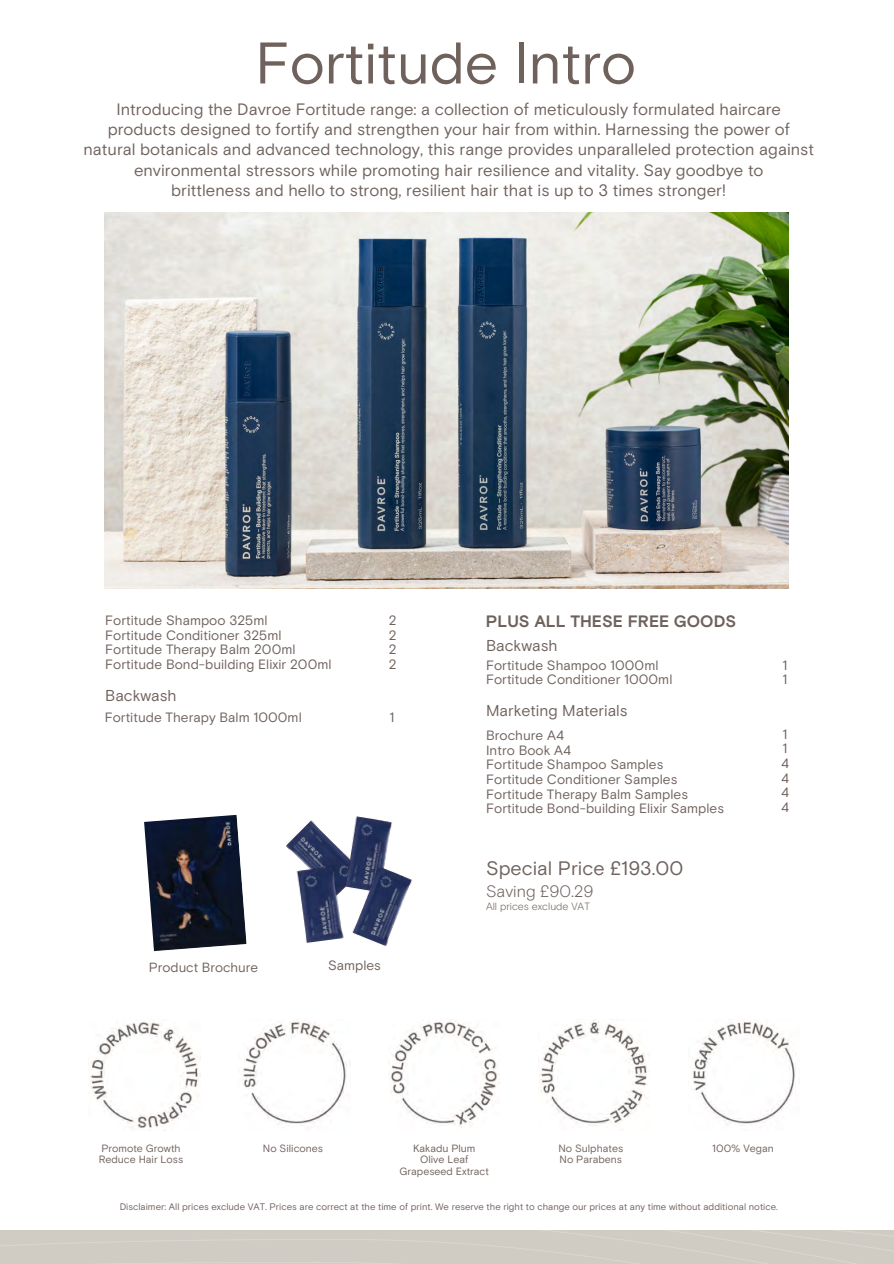
<style>
.page{position:relative;width:894px;height:1264px;background:#fff}
.page>*{position:absolute;margin:0;border:0;box-sizing:border-box;transform-origin:0 0}
.t1{font:58.5px "Basis Grotesque Pro";letter-spacing:-.005em;color:#6f625d}
.t2{font:19.5px "Basis Grotesque Pro";color:#6f625d}
.t3{font:16.5px/20.2px "Basis Grotesque Pro";color:#6f625d;text-align:center}
.t4{font:700 16.5px "Basis Grotesque Pro";color:#6f625d}
.t5{font:300 16.5px "Basis Grotesque Pro";color:#6f625d}
.t6{font:15.75px "Basis Grotesque Pro";color:#6f625d}
.t7{font:13.5px/14.7px "Basis Grotesque Pro";color:#6f625d}
.t8{font:13.35px "Basis Grotesque Pro";color:#6f625d}
.t9{font:10.5px "Basis Grotesque Pro";color:#6f625d}
.t10{font:300 10.5px "Basis Grotesque Pro";color:#6f625d}
.t11{font:9.45px "Basis Grotesque Pro";color:#6f625d}
</style>
<div class="page">
<div style="left:0;top:1230px;width:893px;height:33px;background:#d0ccc3"></div>
<img style="left:884px;top:1230px;width:9px;height:24px">
<img style="left:105px;top:213px;width:683px;height:376px">
<img style="left:90px;top:1021px;width:110px;height:109px">
<img style="left:238px;top:1019px;width:109px;height:107px">
<img style="left:388px;top:1019px;width:112px;height:108px">
<img style="left:538px;top:1019px;width:110px;height:107px">
<img style="left:692px;top:1019px;width:104px;height:107px">
<img style="left:144px;top:814px;width:102px;height:137px">
<img style="left:286px;top:820px;width:55px;height:41px">
<img style="left:296px;top:861px;width:48px;height:82px">
<img style="left:341px;top:816px;width:51px;height:82px">
<img style="left:347px;top:861px;width:65px;height:85px">
<p class="t1" style="left:255px;top:29px;width:382px">Fortitude Intro</p>
<h2 class="t3" style="left:83px;top:99px;width:731px">Introducing the Davroe Fortitude range: a collection of meticulously formulated haircare products designed to fortify and strengthen your hair from within. Harnessing the power of natural botanicals and advanced technology, this range provides unparalleled protection against environmental stressors while promoting hair resilience and vitality. Say goodbye to<br>brittleness and hello to strong, resilient hair that is up to 3 times stronger!</h2>
<p class="t7" style="left:105px;top:613px;width:228px">Fortitude Shampoo 325ml<br>Fortitude Conditioner 325ml<br>Fortitude Therapy Balm 200ml<br>Fortitude Bond-building Elixir 200ml</p>
<h5 class="t7" style="left:388px;top:613px;width:9px;text-align:justify">2<br>2<br>2<br>2</h5>
<p class="t6" style="left:105px;top:686px;width:73px">Backwash</p>
<p class="t7" style="left:105px;top:710px;width:198px">Fortitude Therapy Balm 1000ml</p>
<p class="t7" style="left:389px;top:710px;width:6px">1</p>
<p class="t8" style="left:149px;top:959px;width:111px">Product Brochure</p>
<p class="t7" style="left:328px;top:957px;width:54px">Samples</p>
<p class="t4" style="left:486px;top:612px;width:252px">PLUS ALL THESE FREE GOODS</p>
<p class="t6" style="left:486px;top:636px;width:73px">Backwash</p>
<p class="t7" style="left:486px;top:657px;width:188px">Fortitude Shampoo 1000ml<br>Fortitude Conditioner 1000ml</p>
<p class="t6" style="left:486px;top:701px;width:143px">Marketing Materials</p>
<p class="t7" style="left:486px;top:728px;width:239px">Brochure A4<br>Intro Book A4<br>Fortitude Shampoo Samples<br>Fortitude Conditioner Samples<br>Fortitude Therapy Balm Samples<br>Fortitude Bond-building Elixir Samples</p>
<p class="t2" style="left:486px;top:857px;width:199px">Special Price £193.00</p>
<p class="t5" style="left:486px;top:881px;width:109px">Saving £90.29</p>
<p class="t10" style="left:486px;top:900px;width:105px">All prices exclude VAT</p>
<p class="t7" style="left:782px;top:657px;width:6px">1<br>1</p>
<p class="t7" style="left:780px;top:726px;width:9px;text-align:justify">1<br>1<br>4<br>4<br>4<br>4</p>
<p class="t9" style="left:101px;top:1141px;width:81px">Promote Growth</p>
<p class="t9" style="left:99px;top:1153px;width:86px">Reduce Hair Loss</p>
<h5 class="t9" style="left:263px;top:1142px;width:62px">No Silicones</h5>
<h4 class="t9" style="left:413px;top:1141px;width:64px">Kakadu Plum</h4>
<h5 class="t9" style="left:420px;top:1153px;width:50px">Olive Leaf</h5>
<h5 class="t9" style="left:399px;top:1164px;width:91px">Grapeseed Extract</h5>
<h5 class="t9" style="left:558px;top:1141px;width:66px">No Sulphates</h5>
<h5 class="t9" style="left:559px;top:1153px;width:64px">No Parabens</h5>
<h5 class="t9" style="left:712px;top:1142px;width:63px">100% Vegan</h5>
<h4 class="t11" style="left:120px;top:1201px;width:659px">Disclaimer: All prices exclude VAT. Prices are correct at the time of print. We reserve the right to change our prices at any time without additional notice.</h4>
</div>
